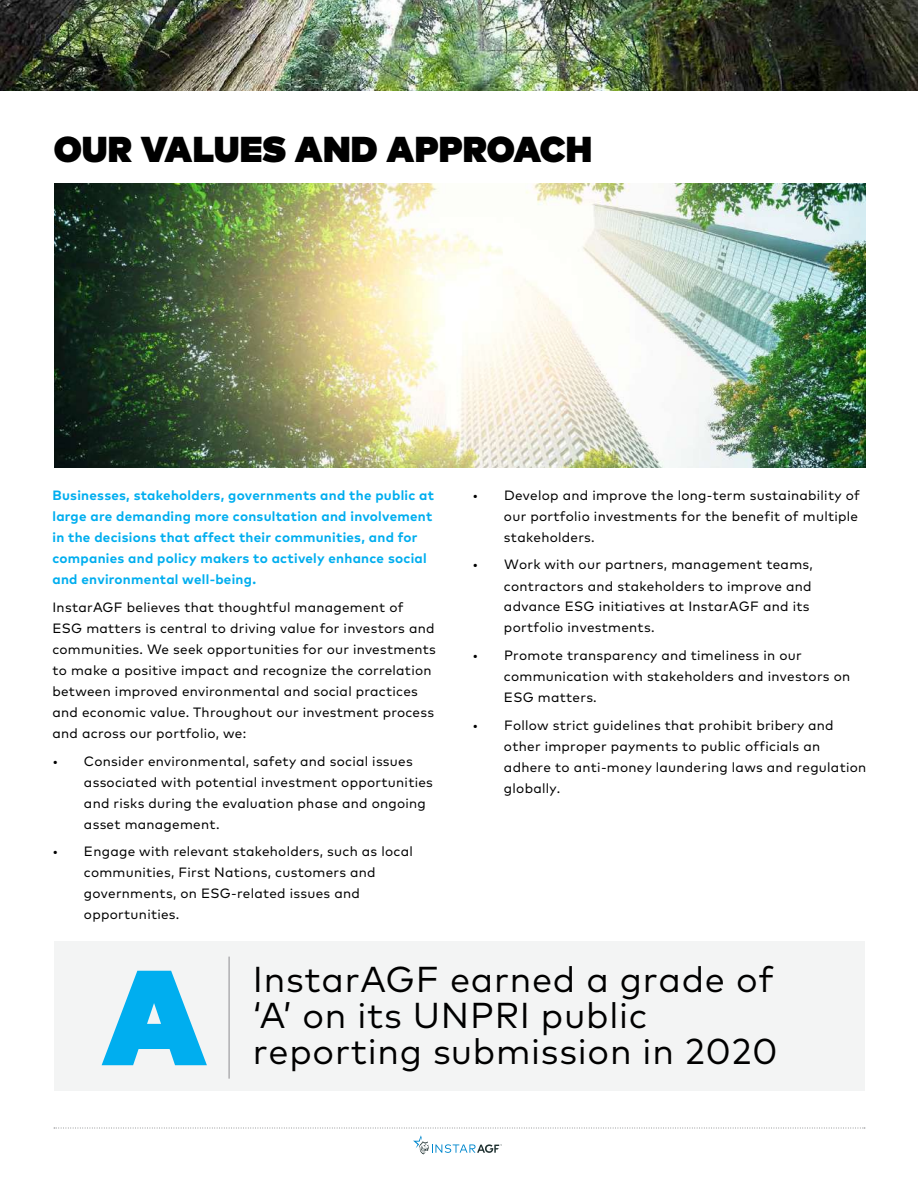
<style>
.page{position:relative;width:918px;height:1188px;background:#fff}
.page>*{position:absolute;margin:0;border:0;box-sizing:border-box;transform-origin:0 0}
.t1{font:900 135px "Mark OT";color:#00aeef}
.t2{font:36px/36px "Mark OT";letter-spacing:.02em;color:#000}
.t3{font:900 36px "Mark OT";letter-spacing:.02em;color:#000}
.t4{font:13.5px/21px "Mark OT";letter-spacing:.02em;color:#000}
.t5{font:700 13.5px/21px "Mark OT";letter-spacing:.02em;color:#00aeef}
</style>
<div class="page">
<svg style="left:54px;top:1128px;width:811px;height:1px"></svg>
<svg style="left:413px;top:1135px;width:89px;height:19px"></svg>
<div style="left:54px;top:942px;width:810px;height:149px;background:#f3f4f4"></div>
<img style="left:54px;top:183px;width:812px;height:285px">
<hr style="left:229px;top:957px;width:1px;height:122px;background:#8c8c8f">
<img style="left:0;top:0;width:918px;height:91px">
<h2 class="t3" style="left:54px;top:124px;width:540px">OUR VALUES AND APPROACH</h2>
<p class="t5" style="left:52px;top:484px;width:383px">Businesses, stakeholders, governments and the public at large are demanding more consultation and involvement in the decisions that affect their communities, and for companies and policy makers to actively enhance social and environmental well-being.</p>
<p class="t4" style="left:52px;top:596px;width:385px">InstarAGF believes that thoughtful management of ESG matters is central to driving value for investors and communities. We seek opportunities for our investments to make a positive impact and recognize the correlation between improved environmental and social practices and economic value. Throughout our investment process and across our portfolio, we:</p>
<p class="t4" style="left:84px;top:750px;width:350px;text-indent:-31px">• Consider environmental, safety and social issues associated with potential investment opportunities and risks during the evaluation phase and ongoing asset management.</p>
<p class="t4" style="left:84px;top:841px;width:330px;text-indent:-31px">• Engage with relevant stakeholders, such as local communities, First Nations, customers and governments, on ESG-related issues and opportunities.</p>
<p class="t4" style="left:504px;top:484px;width:357px;text-indent:-31px">• Develop and improve the long-term sustainability of our portfolio investments for the benefit of multiple stakeholders.</p>
<p class="t4" style="left:504px;top:554px;width:310px;text-indent:-31px">• Work with our partners, management teams, contractors and stakeholders to improve and advance ESG initiatives at InstarAGF and its portfolio investments.</p>
<p class="t4" style="left:504px;top:645px;width:348px;text-indent:-31px">• Promote transparency and timeliness in our communication with stakeholders and investors on<br>ESG matters.</p>
<p class="t4" style="left:504px;top:714px;width:364px;text-indent:-31px">• Follow strict guidelines that prohibit bribery and other improper payments to public officials an adhere to anti-money laundering laws and regulation globally.</p>
<h1 class="t1" style="left:102px;top:925px;width:106px">A</h1>
<h2 class="t2" style="left:253px;top:961px;width:522px">InstarAGF earned a grade of ‘A’ on its UNPRI public</h2>
<h2 class="t2" style="left:253px;top:1033px;width:526px">reporting submission in 2020</h2>
</div>
